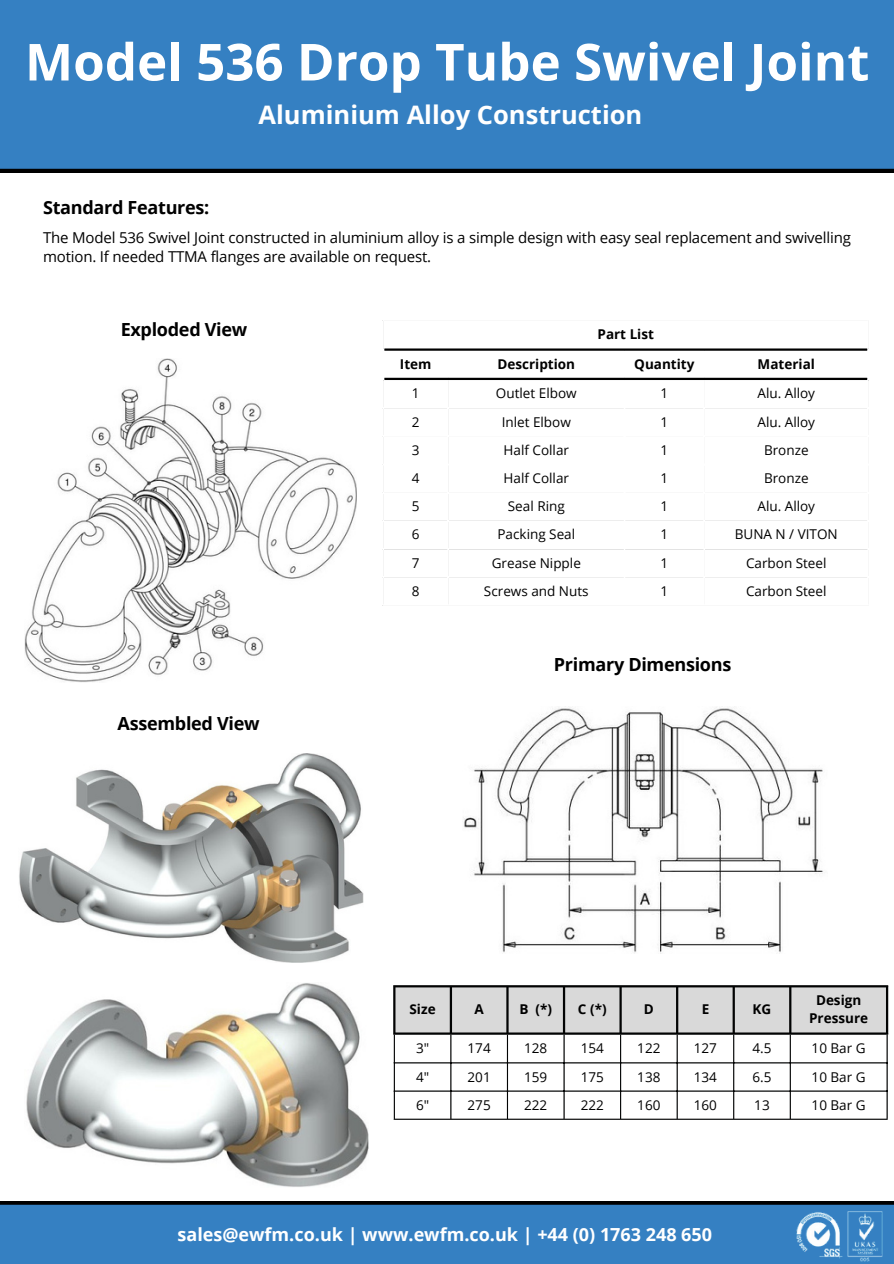
<style>
.page{position:relative;width:894px;height:1264px;background:#fff}
.page>*{position:absolute;margin:0;border:0;box-sizing:border-box;transform-origin:0 0}
.t1{font:700 51px "Open Sans";color:#fff}
.t2{font:700 25.5px "Open Sans";color:#fff}
.t3{font:700 18px "Open Sans";letter-spacing:-.015em;color:#000}
.t4{font:700 18px "Open Sans";color:#fff}
.t5{font:15px/19.2px "Open Sans";letter-spacing:-.01em;color:#000}
.t6{font:13.5px "Open Sans";color:#000}
.t7{font:700 13.5px/18px "Open Sans";color:#000;text-align:center}
</style>
<div class="page">
<div style="left:0;top:0;width:893px;height:172px;background:#3580c2"></div>
<svg style="left:0;top:1201px;width:893px;height:62px;background:#3177b5"></svg>
<img style="left:791px;top:1208px;width:97px;height:53px">
<div style="left:395px;top:987px;width:490px;height:45px;background:#d9d9d9"></div>
<hr style="left:393px;top:1034px;width:2px;height:84px;background:#020303">
<hr style="left:450px;top:1034px;width:1px;height:84px;background:#020303">
<hr style="left:506px;top:1034px;width:2px;height:84px;background:#020303">
<hr style="left:563px;top:1034px;width:1px;height:84px;background:#020303">
<hr style="left:620px;top:1034px;width:1px;height:84px;background:#020303">
<hr style="left:676px;top:1034px;width:1px;height:84px;background:#020303">
<hr style="left:733px;top:1034px;width:1px;height:84px;background:#020303">
<hr style="left:789px;top:1034px;width:1px;height:84px;background:#020303">
<hr style="left:886px;top:1034px;width:1px;height:84px;background:#020303">
<hr style="left:393px;top:1062px;width:494px;height:1px;background:#020303">
<hr style="left:393px;top:1090px;width:494px;height:1px;background:#020303">
<hr style="left:393px;top:1118px;width:494px;height:1px;background:#020303">
<hr style="left:393px;top:987px;width:2px;height:45px;background:#020303">
<hr style="left:449px;top:987px;width:3px;height:45px;background:#020303">
<hr style="left:506px;top:987px;width:2px;height:45px;background:#020303">
<hr style="left:562px;top:987px;width:3px;height:45px;background:#020303">
<hr style="left:619px;top:987px;width:2px;height:45px;background:#020303">
<hr style="left:675px;top:987px;width:3px;height:45px;background:#020303">
<hr style="left:732px;top:987px;width:2px;height:45px;background:#020303">
<hr style="left:789px;top:987px;width:2px;height:45px;background:#020303">
<hr style="left:885px;top:987px;width:2px;height:45px;background:#020303">
<hr style="left:393px;top:985px;width:494px;height:2px;background:#020303">
<hr style="left:393px;top:1032px;width:494px;height:2px;background:#020303">
<hr style="left:384px;top:348px;width:482px;height:3px;background:#000">
<hr style="left:384px;top:378px;width:482px;height:2px;background:#000">
<img style="left:25px;top:358px;width:332px;height:324px">
<img style="left:463px;top:707px;width:360px;height:246px">
<img style="left:19px;top:753px;width:345px;height:209px">
<img style="left:26px;top:983px;width:342px;height:203px">
<h1 class="t1" style="left:25px;top:26px;width:845px">Model 536 Drop Tube Swivel Joint</h1>
<h2 class="t2" style="left:258px;top:97px;width:385px">Aluminium Alloy Construction</h2>
<h3 class="t3" style="left:43px;top:194px;width:168px">Standard Features:</h3>
<p class="t5" style="left:43px;top:228px;width:809px">The Model 536 Swivel Joint constructed in aluminium alloy is a simple design with easy seal replacement and swivelling motion. If needed TTMA flanges are available on request.</p>
<h3 class="t3" style="left:121px;top:316px;width:128px">Exploded View</h3>
<h3 class="t3" style="left:117px;top:710px;width:143px">Assembled View</h3>
<p class="t7" style="left:597px;top:325px;width:58px">Part List</p>
<p class="t7" style="left:400px;top:354px;width:33px">Item</p>
<p class="t7" style="left:497px;top:354px;width:79px">Description</p>
<p class="t7" style="left:634px;top:354px;width:62px">Quantity</p>
<p class="t7" style="left:757px;top:354px;width:59px">Material</p>
<p class="t6" style="left:412px;top:383px;width:9px">1</p>
<p class="t6" style="left:496px;top:383px;width:82px">Outlet Elbow</p>
<p class="t6" style="left:660px;top:383px;width:9px">1</p>
<p class="t6" style="left:757px;top:383px;width:59px">Alu. Alloy</p>
<p class="t6" style="left:412px;top:412px;width:9px">2</p>
<p class="t6" style="left:501px;top:412px;width:71px">Inlet Elbow</p>
<p class="t6" style="left:660px;top:412px;width:9px">1</p>
<p class="t6" style="left:757px;top:412px;width:59px">Alu. Alloy</p>
<p class="t6" style="left:412px;top:440px;width:9px">3</p>
<p class="t6" style="left:503px;top:440px;width:67px">Half Collar</p>
<p class="t6" style="left:660px;top:440px;width:9px">1</p>
<p class="t6" style="left:763px;top:440px;width:46px">Bronze</p>
<p class="t6" style="left:412px;top:468px;width:9px">4</p>
<p class="t6" style="left:503px;top:468px;width:67px">Half Collar</p>
<p class="t6" style="left:660px;top:468px;width:9px">1</p>
<p class="t6" style="left:763px;top:468px;width:46px">Bronze</p>
<p class="t6" style="left:412px;top:497px;width:9px">5</p>
<p class="t6" style="left:507px;top:497px;width:58px">Seal Ring</p>
<p class="t6" style="left:660px;top:497px;width:9px">1</p>
<p class="t6" style="left:757px;top:497px;width:59px">Alu. Alloy</p>
<p class="t6" style="left:412px;top:525px;width:9px">6</p>
<p class="t6" style="left:497px;top:525px;width:79px">Packing Seal</p>
<p class="t6" style="left:660px;top:525px;width:9px">1</p>
<p class="t6" style="left:734px;top:525px;width:104px">BUNA N / VITON</p>
<p class="t6" style="left:412px;top:553px;width:9px">7</p>
<p class="t6" style="left:491px;top:553px;width:91px">Grease Nipple</p>
<p class="t6" style="left:660px;top:553px;width:9px">1</p>
<p class="t6" style="left:745px;top:553px;width:82px">Carbon Steel</p>
<p class="t6" style="left:412px;top:581px;width:9px">8</p>
<p class="t6" style="left:484px;top:581px;width:106px">Screws and Nuts</p>
<p class="t6" style="left:660px;top:581px;width:9px">1</p>
<p class="t6" style="left:745px;top:581px;width:82px">Carbon Steel</p>
<h3 class="t3" style="left:553px;top:651px;width:179px">Primary Dimensions</h3>
<p class="t7" style="left:409px;top:1000px;width:28px">Size</p>
<p class="t7" style="left:474px;top:1000px;width:11px">A</p>
<p class="t7" style="left:519px;top:1000px;width:34px">B (*)</p>
<p class="t7" style="left:578px;top:1000px;width:30px">C (*)</p>
<p class="t7" style="left:643px;top:1000px;width:11px">D</p>
<p class="t7" style="left:701px;top:1000px;width:9px">E</p>
<p class="t7" style="left:752px;top:1000px;width:20px">KG</p>
<p class="t7" style="left:808px;top:991px;width:60px">Design<br>Pressure</p>
<p class="t6" style="left:416px;top:1038px;width:15px">3"</p>
<p class="t6" style="left:467px;top:1038px;width:25px">174</p>
<p class="t6" style="left:524px;top:1038px;width:25px">128</p>
<p class="t6" style="left:580px;top:1038px;width:25px">154</p>
<p class="t6" style="left:637px;top:1038px;width:25px">122</p>
<p class="t6" style="left:693px;top:1038px;width:25px">127</p>
<p class="t6" style="left:752px;top:1038px;width:21px">4.5</p>
<p class="t6" style="left:811px;top:1038px;width:56px">10 Bar G</p>
<p class="t6" style="left:416px;top:1067px;width:15px">4"</p>
<p class="t6" style="left:467px;top:1067px;width:25px">201</p>
<p class="t6" style="left:524px;top:1067px;width:25px">159</p>
<p class="t6" style="left:580px;top:1067px;width:25px">175</p>
<p class="t6" style="left:637px;top:1067px;width:25px">138</p>
<p class="t6" style="left:693px;top:1067px;width:25px">134</p>
<p class="t6" style="left:752px;top:1067px;width:21px">6.5</p>
<p class="t6" style="left:811px;top:1067px;width:56px">10 Bar G</p>
<p class="t6" style="left:416px;top:1095px;width:15px">6"</p>
<p class="t6" style="left:467px;top:1095px;width:25px">275</p>
<p class="t6" style="left:524px;top:1095px;width:25px">222</p>
<p class="t6" style="left:580px;top:1095px;width:25px">222</p>
<p class="t6" style="left:637px;top:1095px;width:25px">160</p>
<p class="t6" style="left:693px;top:1095px;width:25px">160</p>
<p class="t6" style="left:754px;top:1095px;width:17px">13</p>
<p class="t6" style="left:811px;top:1095px;width:56px">10 Bar G</p>
<h3 class="t4" style="left:177px;top:1221px;width:536px">sales@ewfm.co.uk | www.ewfm.co.uk | +44 (0) 1763 248 650</h3>
</div>
